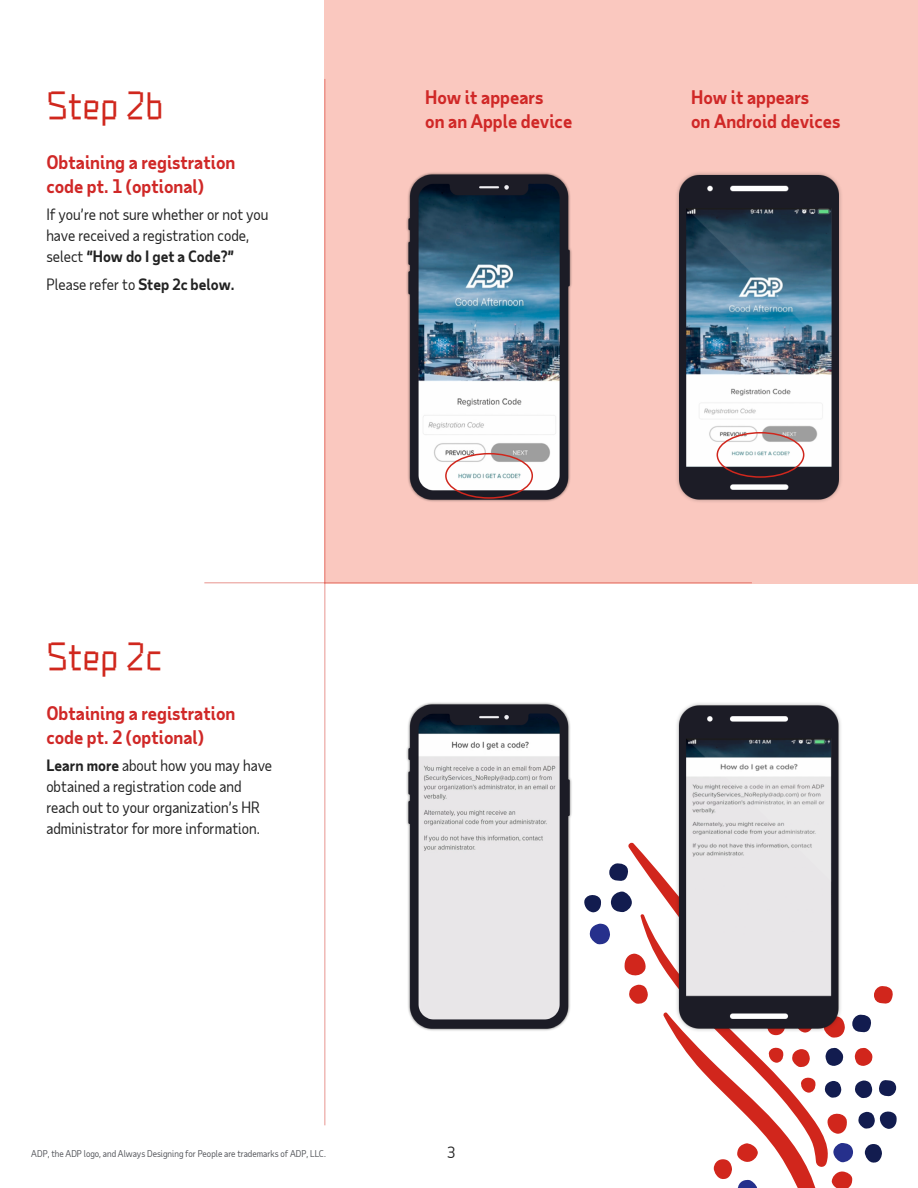
<style>
.page{position:relative;width:918px;height:1188px;background:#fff}
.page>*{position:absolute;margin:0;border:0;box-sizing:border-box;transform-origin:0 0}
.t1{font:36px "Taub Display 30";color:#d0271d}
.t2{font:700 18px/24px "Taub Sans";color:#d02827}
.t3{font:15px/21px "Taub Sans";color:#222}
.t4{font:9px "Taub Sans";color:#54565b}
.s1{font-weight:700}
</style>
<div class="page">
<svg style="left:610px;top:842px;width:287px;height:346px"></svg>
<div style="left:324px;top:0;width:594px;height:583px;background:#fac8bf"></div>
<hr style="left:324px;top:79px;width:1px;height:1046px;background:#d0271d">
<hr style="left:204px;top:582px;width:548px;height:1px;background:#d0271d">
<img style="left:406px;top:172px;width:166px;height:330px">
<img style="left:677px;top:173px;width:164px;height:329px">
<img style="left:406px;top:702px;width:204px;height:329px">
<img style="left:651px;top:703px;width:216px;height:354px">
<div style="left:445px;top:453px;width:88px;height:46px;border:2px solid #d0271d;border-radius:50%"></div>
<div style="left:717px;top:432px;width:87px;height:46px;border:2px solid #d0271d;border-radius:50%"></div>
<h1 class="t1" style="left:46px;top:82px;width:119px">Step 2b</h1>
<p class="t2" style="left:46px;top:149px;width:191px">Obtaining a registration code pt. 1 (optional)</p>
<p class="t3" style="left:46px;top:204px;width:224px">If you’re not sure whether or not you have received a registration code, select <span class="s1">“How do I get a Code?”</span></p>
<p class="t3" style="left:46px;top:274px;width:190px">Please refer to <span class="s1">Step 2c below.</span></p>
<h1 class="t1" style="left:46px;top:633px;width:117px">Step 2c</h1>
<p class="t2" style="left:46px;top:700px;width:191px">Obtaining a registration code pt. 2 (optional)</p>
<p class="t3" style="left:46px;top:755px;width:227px"><span class="s1">Learn more</span> about how you may have obtained a registration code and reach out to your organization’s HR administrator for more information.</p>
<p class="t2" style="left:425px;top:85px;width:149px">How it appears<br>on an Apple device</p>
<p class="t2" style="left:691px;top:85px;width:119px">How it appears</p>
<p class="t2" style="left:691px;top:109px;width:151px">on Android devices</p>
<p class="t4" style="left:31px;top:1148px;width:296px">ADP, the ADP logo, and Always Designing for People are trademarks of ADP, LLC.</p>
<p class="t3" style="left:447px;top:1141px;width:10px">3</p>
</div>
